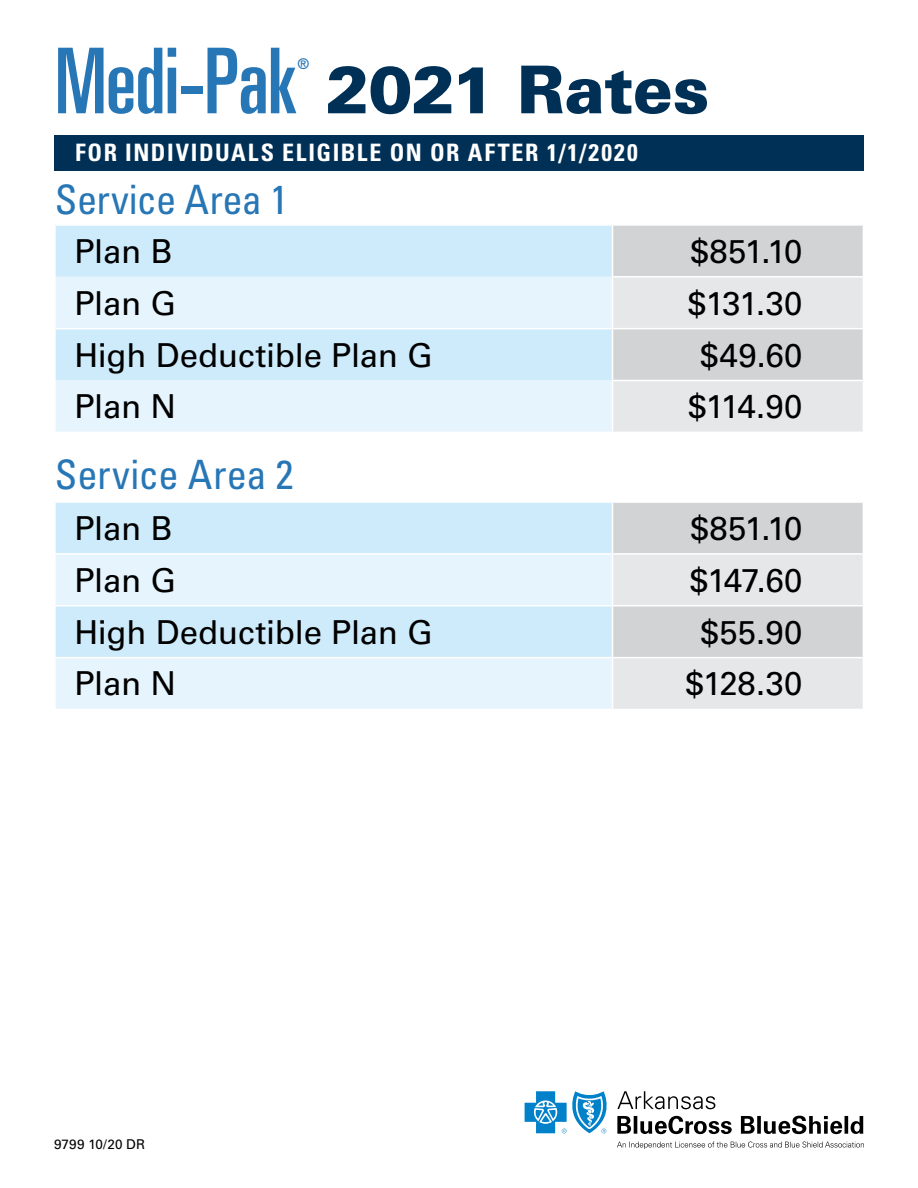
<style>
.page{position:relative;width:918px;height:1188px;background:#fff}
.page>*{position:absolute;margin:0;border:0;box-sizing:border-box;transform-origin:0 0}
.t1{font:ultra-condensed 90.9px "Univers LT Std";letter-spacing:-.01em;color:#2776b5}
.t2{font:900 66px "Univers LT Std";letter-spacing:-.015em;color:#003055}
.t3{font:condensed 40.5px "Univers LT Std";letter-spacing:-.01em;color:#2776b5}
.t4{font:33px "Univers LT Std";letter-spacing:-.01em;color:#000}
.subhead{font:700 condensed 24px "Univers LT Std";letter-spacing:.065em;color:#fff}
.t5{font:ultra-condensed 14.85px "Univers LT Std";color:#2776b5}
.t6{font:13.5px "Univers LT Std";letter-spacing:.01em;color:#000}
</style>
<div class="page">
<svg style="left:525px;top:1091px;width:338px;height:43px"></svg>
<svg style="left:617px;top:1142px;width:247px;height:7px"></svg>
<div style="left:55px;top:135px;width:809px;height:35px;background:#003055"></div>
<div style="left:56px;top:226px;width:556px;height:51px;background:#cdebfb"></div>
<svg style="left:56px;top:277px;width:556px;height:155px;fill:#e5f4fd"></svg>
<svg style="left:613px;top:226px;width:250px;height:206px"></svg>
<hr style="left:54px;top:328px;width:559px;height:1px;background:#fff">
<hr style="left:612px;top:276px;width:252px;height:2px;background:#fff">
<hr style="left:613px;top:328px;width:251px;height:1px;background:#fff">
<hr style="left:612px;top:380px;width:252px;height:1px;background:#fff">
<div style="left:56px;top:503px;width:556px;height:50px;background:#cdebfb"></div>
<svg style="left:56px;top:555px;width:556px;height:154px;fill:#e5f4fd"></svg>
<svg style="left:613px;top:503px;width:250px;height:206px"></svg>
<hr style="left:613px;top:553px;width:251px;height:2px;background:#fff">
<hr style="left:54px;top:605px;width:559px;height:2px;background:#fff">
<hr style="left:613px;top:605px;width:251px;height:2px;background:#fff">
<hr style="left:54px;top:657px;width:559px;height:1px;background:#fff">
<hr style="left:613px;top:657px;width:251px;height:1px;background:#fff">
<h1 class="t1" style="left:55px;top:29px;width:243px">Medi-Pak</h1>
<h1 class="t5" style="left:298px;top:55px;width:13px">®</h1>
<h1 class="t2" style="left:326px;top:48px;width:385px">2021 Rates</h1>
<h2 class="subhead" style="left:75px;top:138px;width:564px">FOR INDIVIDUALS ELIGIBLE ON OR AFTER 1/1/2020</h2>
<p class="t3" style="left:55px;top:174px;width:235px">Service Area 1</p>
<p class="t4" style="left:74px;top:231px;width:99px">Plan B</p>
<p class="t4" style="left:690px;top:231px;width:114px">$851.10</p>
<p class="t4" style="left:74px;top:283px;width:103px">Plan G</p>
<p class="t4" style="left:688px;top:283px;width:116px">$131.30</p>
<p class="t4" style="left:74px;top:335px;width:360px">High Deductible Plan G</p>
<p class="t4" style="left:700px;top:335px;width:104px">$49.60</p>
<p class="t4" style="left:74px;top:387px;width:103px">Plan N</p>
<p class="t4" style="left:688px;top:387px;width:116px">$114.90</p>
<p class="t3" style="left:55px;top:449px;width:240px">Service Area 2</p>
<p class="t4" style="left:74px;top:508px;width:99px">Plan B</p>
<p class="t4" style="left:690px;top:508px;width:114px">$851.10</p>
<p class="t4" style="left:74px;top:560px;width:103px">Plan G</p>
<p class="t4" style="left:690px;top:560px;width:114px">$147.60</p>
<p class="t4" style="left:74px;top:612px;width:360px">High Deductible Plan G</p>
<p class="t4" style="left:701px;top:612px;width:104px">$55.90</p>
<p class="t4" style="left:74px;top:664px;width:103px">Plan N</p>
<p class="t4" style="left:685px;top:664px;width:119px">$128.30</p>
<p class="t6" style="left:54px;top:1136px;width:93px">9799 10/20 DR</p>
</div>
